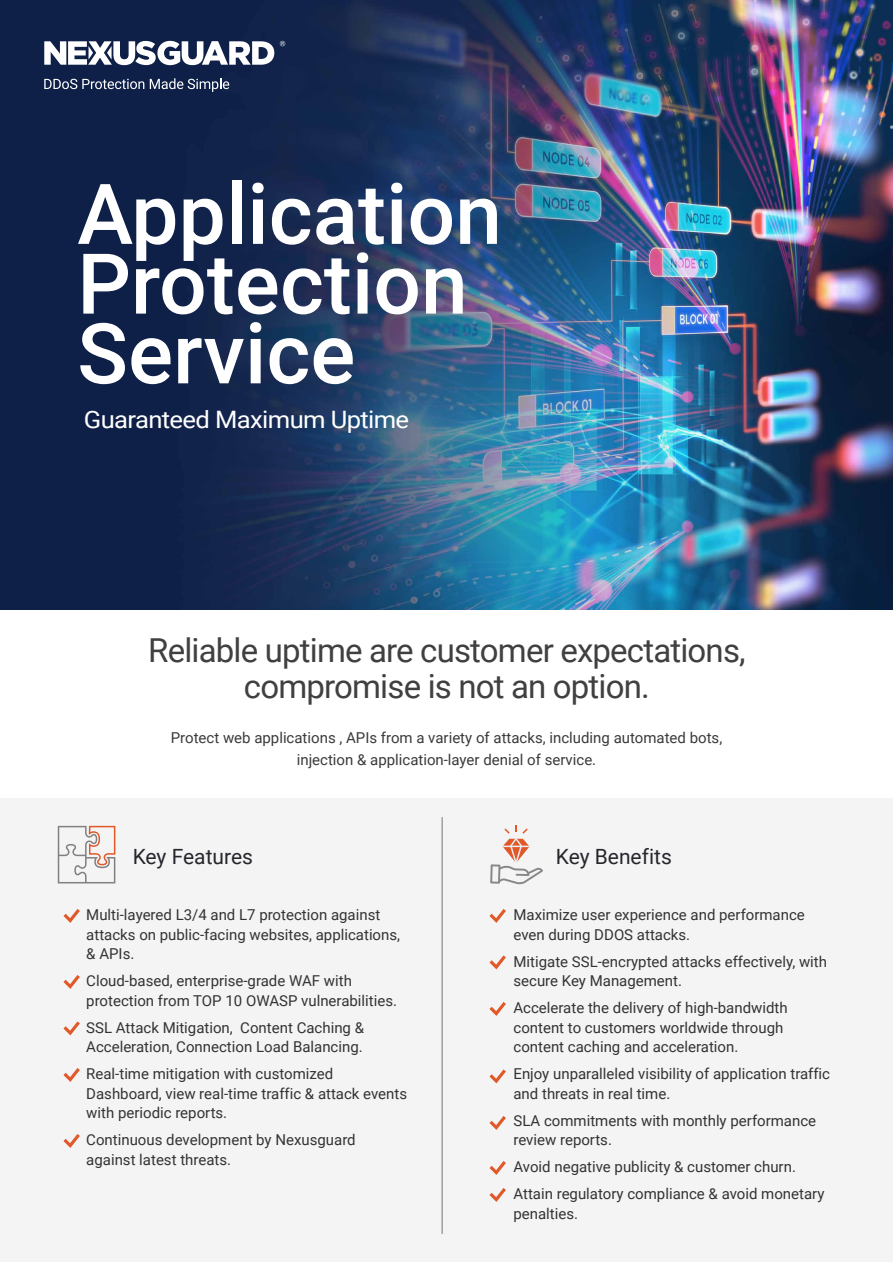
<style>
.page{position:relative;width:893px;height:1263px;background:#fff}
.page>*{position:absolute;margin:0;border:0;box-sizing:border-box;transform-origin:0 0}
.t1{font:500 84px/69.8px "Roboto";color:#fff}
.t2{font:33px/36px "Roboto";letter-spacing:-.025em;color:#404040;text-align:center}
.t3{font:24px "Roboto";letter-spacing:-.025em;color:#fff;scale:1.07 1}
.t4{font:21px "Roboto";color:#26262d}
.t5{font:15px/19.5px "Roboto";color:#333}
.t6{font:15px/22.5px "Roboto";color:#3a3a3a;text-align:center}
</style>
<div class="page">
<img style="left:0;top:0;width:893px;height:609px">
<div style="left:0;top:798px;width:892px;height:463px;background:#f4f4f4"></div>
<svg style="left:58px;top:826px;width:57px;height:57px"></svg>
<svg style="left:44px;top:79px;width:100px;height:10px"></svg>
<svg style="left:150px;top:78px;width:79px;height:14px"></svg>
<svg style="left:44px;top:41px;width:230px;height:24px"></svg>
<svg style="left:280px;top:41px;width:5px;height:5px"></svg>
<svg style="left:490px;top:825px;width:53px;height:59px"></svg>
<svg style="left:63px;top:909px;width:17px;height:14px"></svg>
<svg style="left:489px;top:909px;width:17px;height:14px"></svg>
<svg style="left:489px;top:955px;width:17px;height:14px"></svg>
<svg style="left:489px;top:1002px;width:17px;height:14px"></svg>
<svg style="left:489px;top:1069px;width:17px;height:14px"></svg>
<svg style="left:489px;top:1116px;width:17px;height:14px"></svg>
<svg style="left:489px;top:1161px;width:17px;height:14px"></svg>
<svg style="left:489px;top:1188px;width:17px;height:14px"></svg>
<svg style="left:63px;top:975px;width:17px;height:14px"></svg>
<svg style="left:63px;top:1021px;width:17px;height:14px"></svg>
<svg style="left:63px;top:1068px;width:17px;height:14px"></svg>
<svg style="left:63px;top:1134px;width:17px;height:14px"></svg>
<hr style="left:442px;top:817px;width:1px;height:417px;background:#767576">
<h1 class="t1" style="left:77px;top:176px;width:426px">Application<br>Protection<br>Service</h1>
<h3 class="t3" style="left:84px;top:402px;width:306px">Guaranteed Maximum Uptime</h3>
<h2 class="t2" style="left:148px;top:631px;width:599px">Reliable uptime are customer expectations, compromise is not an option.</h2>
<p class="t6" style="left:171px;top:726px;width:553px">Protect web applications , APIs from a variety of attacks, including automated bots, injection &amp; application-layer denial of service.</p>
<h3 class="t4" style="left:133px;top:842px;width:122px">Key Features</h3>
<h3 class="t4" style="left:556px;top:842px;width:118px">Key Benefits</h3>
<p class="t5" style="left:86px;top:905px;width:315px">Multi-layered L3/4 and L7 protection against attacks on public-facing websites, applications, &amp; APIs.</p>
<p class="t5" style="left:86px;top:971px;width:312px">Cloud-based, enterprise-grade WAF with protection from TOP 10 OWASP vulnerabilities.</p>
<p class="t5" style="left:86px;top:1017px;width:279px">SSL Attack Mitigation, Content Caching &amp;<br>Acceleration, Connection Load Balancing.</p>
<p class="t5" style="left:86px;top:1064px;width:322px">Real-time mitigation with customized<br>Dashboard, view real-time traffic &amp; attack events with periodic reports.</p>
<p class="t5" style="left:86px;top:1130px;width:271px">Continuous development by Nexusguard against latest threats.</p>
<p class="t5" style="left:513px;top:905px;width:293px">Maximize user experience and performance even during DDOS attacks.</p>
<p class="t5" style="left:513px;top:951px;width:315px">Mitigate SSL-encrypted attacks effectively, with secure Key Management.</p>
<p class="t5" style="left:513px;top:998px;width:276px">Accelerate the delivery of high-bandwidth content to customers worldwide through content caching and acceleration.</p>
<p class="t5" style="left:513px;top:1064px;width:318px">Enjoy unparalleled visibility of application traffic and threats in real time.</p>
<p class="t5" style="left:513px;top:1110px;width:304px">SLA commitments with monthly performance review reports.</p>
<p class="t5" style="left:513px;top:1153px;width:313px;line-height:27px">Avoid negative publicity &amp; customer churn.<br>Attain regulatory compliance &amp; avoid monetary</p>
<p class="t5" style="left:513px;top:1203px;width:66px">penalties.</p>
</div>
